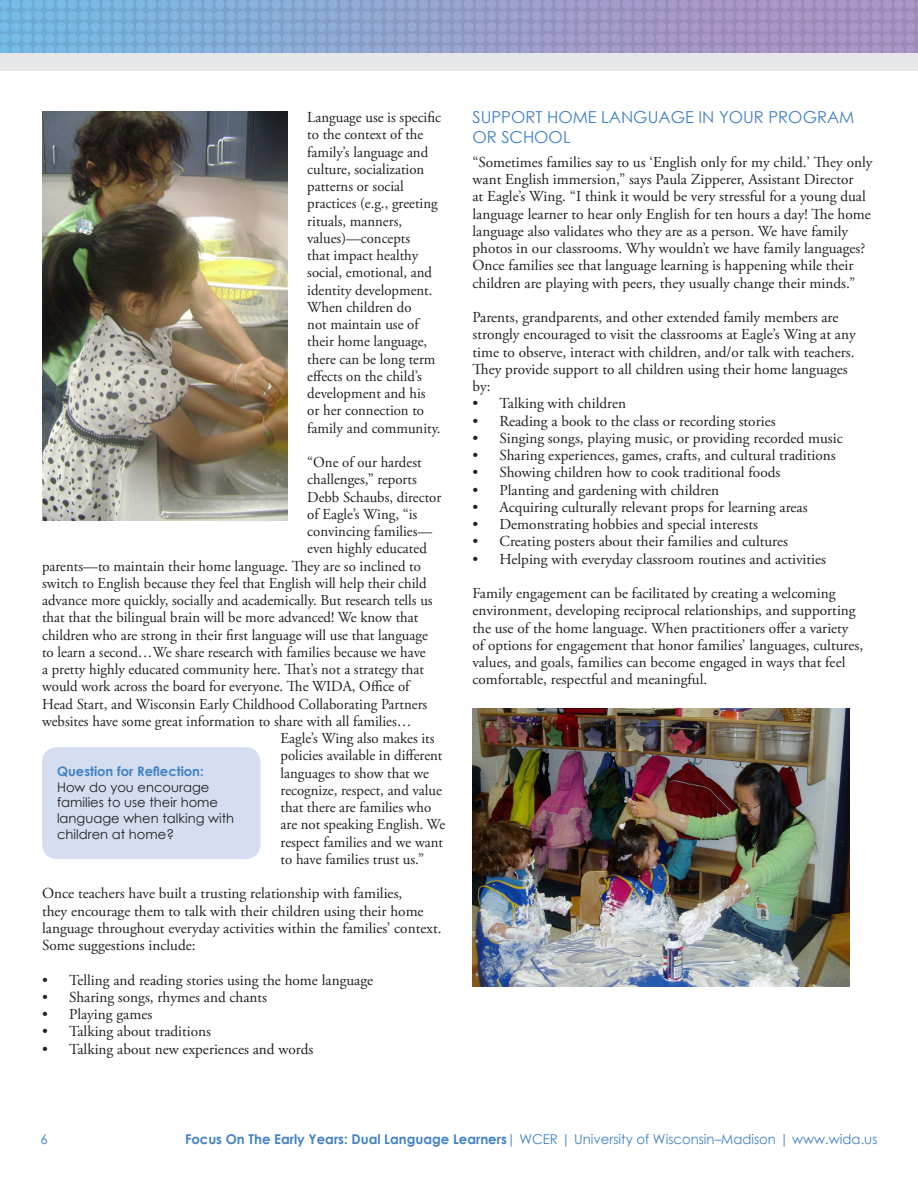
<style>
.page{position:relative;width:918px;height:1188px;background:#fff}
.page>*{position:absolute;margin:0;border:0;box-sizing:border-box;transform-origin:0 0}
.steps{font:16.5px/19.8px "Century Gothic";color:#4382c4}
.body{font:15.15px/17.2px "Adobe Garamond Pro";color:#231f20}
.t1{font:13.5px "Century Gothic";color:#4382c4}
.steps-2{font:13.2px/15.8px "Century Gothic";color:#231f20}
.steps-3{font:700 13.2px "Century Gothic";color:#4382c4}
.s1{font-weight:700}
</style>
<div class="page">
<div style="left:42px;top:747px;width:218px;height:112px;background:#d4def0;border-radius:15px"></div>
<img style="left:42px;top:111px;width:245px;height:409px">
<img style="left:473px;top:709px;width:376px;height:277px">
<img style="left:0;top:0;width:918px;height:53px">
<div style="left:0;top:53px;width:918px;height:17px;background:#e6e7e9"></div>
<p class="body" style="left:307px;top:109px;width:135px">Language use is specific to the context of the family’s language and culture, socialization patterns or social practices (e.g., greeting rituals, manners, values)—concepts<br>that impact healthy social, emotional, and identity development.<br>When children do<br>not maintain use of their home language, there can be long term effects on the child’s development and his or her connection to family and community.</p>
<p class="body" style="left:307px;top:454px;width:116px">“One of our hardest</p>
<p class="body" style="left:307px;top:471px;width:111px">challenges,” reports</p>
<p class="body" style="left:307px;top:489px;width:135px">Debb Schaubs, director</p>
<p class="body" style="left:307px;top:506px;width:111px">of Eagle’s Wing, “is</p>
<p class="body" style="left:307px;top:523px;width:126px">convincing families—</p>
<p class="body" style="left:307px;top:540px;width:121px">even highly educated</p>
<p class="body" style="left:42px;top:558px;width:380px">parents—to maintain their home language. They are so inclined to</p>
<p class="body" style="left:42px;top:575px;width:386px">switch to English because they feel that English will help their child</p>
<p class="body" style="left:42px;top:592px;width:392px">advance more quickly, socially and academically. But research tells us</p>
<p class="body" style="left:42px;top:609px;width:378px">that that the bilingual brain will be more advanced! We know that</p>
<p class="body" style="left:42px;top:627px;width:387px">children who are strong in their first language will use that language</p>
<p class="body" style="left:42px;top:644px;width:385px">to learn a second…We share research with families because we have</p>
<p class="body" style="left:42px;top:661px;width:383px">a pretty highly educated community here. That’s not a strategy that</p>
<p class="body" style="left:42px;top:678px;width:369px">would work across the board for everyone. The WIDA, Office of</p>
<p class="body" style="left:42px;top:696px;width:387px">Head Start, and Wisconsin Early Childhood Collaborating Partners</p>
<p class="body" style="left:42px;top:713px;width:371px">websites have some great information to share with all families…</p>
<p class="body" style="left:281px;top:730px;width:155px">Eagle’s Wing also makes its</p>
<p class="body" style="left:281px;top:747px;width:163px">policies available in different</p>
<p class="body" style="left:281px;top:765px;width:150px">languages to show that we</p>
<p class="body" style="left:281px;top:782px;width:163px">recognize, respect, and value</p>
<p class="body" style="left:281px;top:799px;width:152px">that there are families who</p>
<p class="body" style="left:281px;top:816px;width:166px">are not speaking English. We</p>
<p class="body" style="left:281px;top:834px;width:164px">respect families and we want</p>
<p class="body" style="left:281px;top:851px;width:145px">to have families trust us.”</p>
<p class="body" style="left:42px;top:885px;width:401px">Once teachers have built a trusting relationship with families,<br>they encourage them to talk with their children using their home language throughout everyday activities within the families’ context.<br>Some suggestions include:</p>
<p class="body" style="left:42px;top:972px;width:333px">• Telling and reading stories using the home language</p>
<p class="body" style="left:42px;top:989px;width:227px">• Sharing songs, rhymes and chants</p>
<p class="body" style="left:42px;top:1006px;width:112px">• Playing games</p>
<p class="body" style="left:42px;top:1023px;width:171px">• Talking about traditions</p>
<p class="body" style="left:42px;top:1041px;width:273px">• Talking about new experiences and words</p>
<p class="steps-3" style="left:57px;top:763px;width:148px">Question for Reflection:</p>
<p class="steps-2" style="left:57px;top:779px;width:179px">How do you encourage families to use their home language when talking with children at home?</p>
<p class="steps" style="left:472px;top:107px;width:383px">SUPPORT HOME LANGUAGE IN YOUR PROGRAM<br>OR SCHOOL</p>
<p class="body" style="left:472px;top:154px;width:402px">“Sometimes families say to us ‘English only for my child.’ They only want English immersion,” says Paula Zipperer, Assistant Director<br>at Eagle’s Wing. “I think it would be very stressful for a young dual language learner to hear only English for ten hours a day! The home language also validates who they are as a person. We have family photos in our classrooms. Why wouldn’t we have family languages?<br>Once families see that language learning is happening while their children are playing with peers, they usually change their minds.”</p>
<p class="body" style="left:472px;top:309px;width:385px">Parents, grandparents, and other extended family members are strongly encouraged to visit the classrooms at Eagle’s Wing at any time to observe, interact with children, and/or talk with teachers.<br>They provide support to all children using their home languages by:</p>
<p class="body" style="left:472px;top:395px;width:155px">• Talking with children</p>
<p class="body" style="left:472px;top:413px;width:305px">• Reading a book to the class or recording stories</p>
<p class="body" style="left:472px;top:430px;width:372px">• Singing songs, playing music, or providing recorded music</p>
<p class="body" style="left:472px;top:447px;width:365px">• Sharing experiences, games, crafts, and cultural traditions</p>
<p class="body" style="left:472px;top:464px;width:309px">• Showing children how to cook traditional foods</p>
<p class="body" style="left:472px;top:482px;width:248px">• Planting and gardening with children</p>
<p class="body" style="left:472px;top:499px;width:337px">• Acquiring culturally relevant props for learning areas</p>
<p class="body" style="left:472px;top:516px;width:287px">• Demonstrating hobbies and special interests</p>
<p class="body" style="left:472px;top:533px;width:317px">• Creating posters about their families and cultures</p>
<p class="body" style="left:472px;top:551px;width:355px">• Helping with everyday classroom routines and activities</p>
<p class="body" style="left:472px;top:585px;width:392px">Family engagement can be facilitated by creating a welcoming environment, developing reciprocal relationships, and supporting the use of the home language. When practitioners offer a variety of options for engagement that honor families’ languages, cultures, values, and goals, families can become engaged in ways that feel comfortable, respectful and meaningful.</p>
<p class="t1" style="left:40px;top:1131px;width:9px">6</p>
<p class="t1" style="left:185px;top:1131px;width:694px"><span class="s1">Focus On The Early Years: Dual Language Learners</span>| WCER | University of Wisconsin–Madison | www.wida.us</p>
</div>
